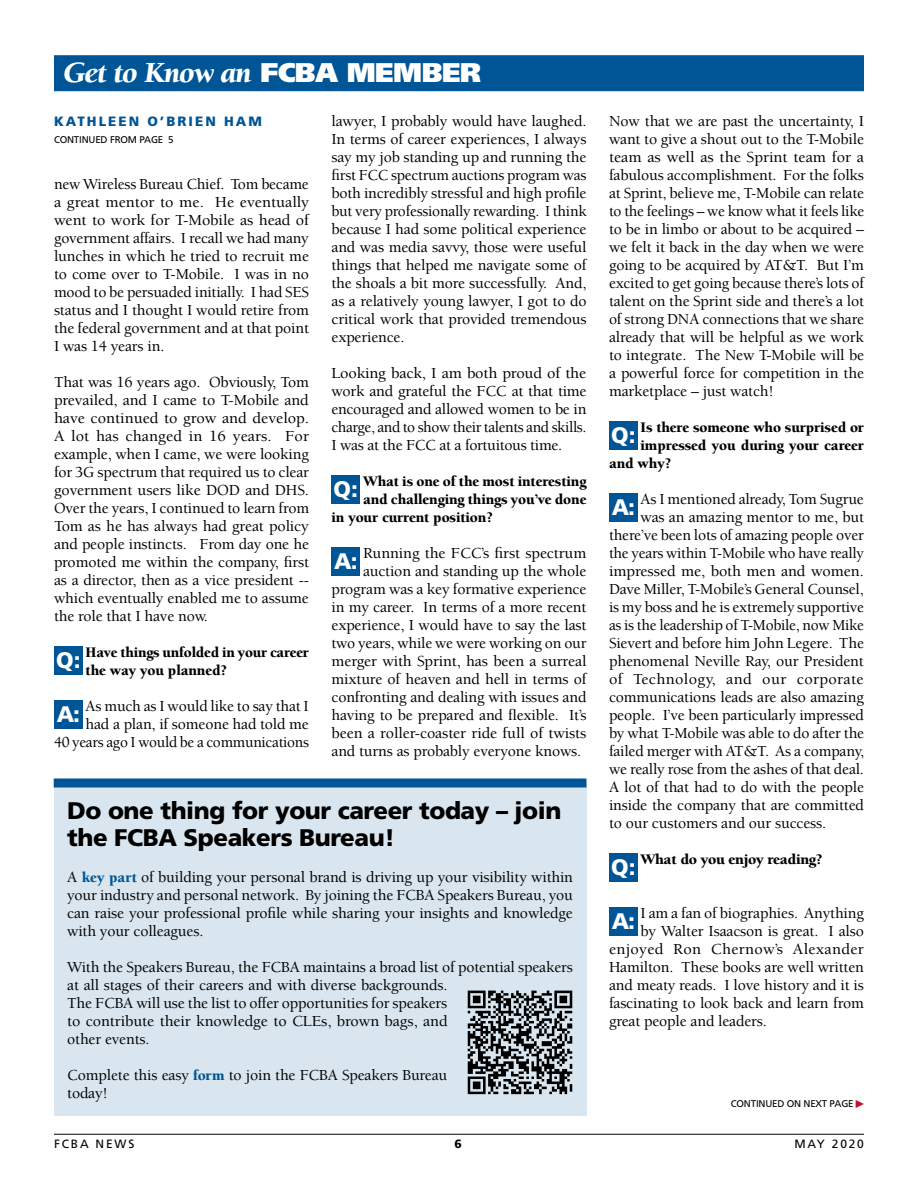
<style>
.page{position:relative;width:918px;height:1188px;background:#fff}
.page>*{position:absolute;margin:0;border:0;box-sizing:border-box;transform-origin:0 0}
.Section_Head{font:italic 900 30px "Berkeley";letter-spacing:-.015em;color:#fff}
.Highlight_Box_Head{font:900 24px/27px "Frutiger";letter-spacing:-.015em;color:#000}
.t1{font:900 22.5px "Frutiger";color:#fff}
.t2{font:500 15.75px/18px "Berkeley";letter-spacing:-.01em;color:#000;text-align:justify}
.t3{font:500 15.75px "Berkeley";letter-spacing:.02em;color:#000}
.t4{font:500 15.75px "Berkeley";letter-spacing:.015em;color:#000}
.t5{font:900 15px/18px "Berkeley";letter-spacing:-.01em;color:#000}
.Continued_From_Head{font:900 13.5px "Frutiger";letter-spacing:.15em;color:#005596}
.t6{font:12px "Frutiger";letter-spacing:.15em;color:#000}
.t7{font:900 12px "Frutiger";color:#000}
.Continued_On{font:9.75px "Frutiger";letter-spacing:-.02em;color:#000}
.Continued_From{font:9.75px "Frutiger";letter-spacing:-.02em;color:#000}
.s1{font-family:"Frutiger";font-style:normal;font-size:27px}
.s2{font-weight:900;font-size:15px;color:#005596}
</style>
<div class="page">
<hr style="left:54px;top:1134px;width:810px;height:1px;background:#000">
<div style="left:54px;top:55px;width:810px;height:36px;background:#005596"></div>
<div style="left:54px;top:646px;width:29px;height:29px;background:#005596"></div>
<div style="left:54px;top:700px;width:29px;height:29px;background:#005596"></div>
<div style="left:332px;top:475px;width:28px;height:29px;background:#005596"></div>
<div style="left:332px;top:547px;width:28px;height:29px;background:#005596"></div>
<div style="left:609px;top:421px;width:29px;height:29px;background:#005596"></div>
<div style="left:609px;top:493px;width:29px;height:29px;background:#005596"></div>
<div style="left:609px;top:853px;width:29px;height:29px;background:#005596"></div>
<div style="left:609px;top:907px;width:29px;height:29px;background:#005596"></div>
<div style="left:54px;top:782px;width:532px;height:334px;background:#d9e6ef"></div>
<div style="left:54px;top:778px;width:533px;height:10px;background:#005596"></div>
<img style="left:467px;top:990px;width:106px;height:105px">
<p class="Section_Head" style="left:63px;top:57px;width:420px">Get to Know an <span class="s1">FCBA MEMBER</span></p>
<p class="Continued_From_Head" style="left:54px;top:114px;width:209px">KATHLEEN O’BRIEN HAM</p>
<p class="Continued_From" style="left:54px;top:134px;width:121px">CONTINUED FROM PAGE 5</p>
<p class="t2" style="left:54px;top:175px;width:257px">new Wireless Bureau Chief. Tom became a great mentor to me. He eventually went to work for T-Mobile as head of government affairs. I recall we had many lunches in which he tried to recruit me to come over to T-Mobile. I was in no mood to be persuaded initially. I had SES status and I thought I would retire from the federal government and at that point I was 14 years in.</p>
<p class="t2" style="left:54px;top:373px;width:257px">That was 16 years ago. Obviously, Tom prevailed, and I came to T-Mobile and have continued to grow and develop.<br>A lot has changed in 16 years. For example, when I came, we were looking for 3G spectrum that required us to clear government users like DOD and DHS.<br>Over the years, I continued to learn from Tom as he has always had great policy and people instincts. From day one he promoted me within the company, first as a director, then as a vice president -- which eventually enabled me to assume the role that I have now.</p>
<p class="t1" style="left:56px;top:646px;width:26px">Q:</p>
<p class="t5" style="left:86px;top:644px;width:225px">Have things unfolded in your career the way you planned?</p>
<p class="t1" style="left:57px;top:700px;width:25px">A:</p>
<p class="t2" style="left:54px;top:697px;width:257px;text-align:right">As much as I would like to say that I<br>had a plan, if someone had told me<br>40 years ago I would be a communications</p>
<p class="t2" style="left:332px;top:112px;width:257px">lawyer, I probably would have laughed.<br>In terms of career experiences, I always say my job standing up and running the first FCC spectrum auctions program was both incredibly stressful and high profile but very professionally rewarding. I think because I had some political experience and was media savvy, those were useful things that helped me navigate some of the shoals a bit more successfully. And, as a relatively young lawyer, I got to do critical work that provided tremendous experience.</p>
<p class="t2" style="left:332px;top:364px;width:257px">Looking back, I am both proud of the work and grateful the FCC at that time encouraged and allowed women to be in charge, and to show their talents and skills.<br>I was at the FCC at a fortuitous time.</p>
<p class="t1" style="left:334px;top:475px;width:26px">Q:</p>
<p class="t5" style="left:363px;top:473px;width:225px">What is one of the most interesting</p>
<p class="t5" style="left:363px;top:491px;width:225px">and challenging things you’ve done</p>
<p class="t5" style="left:332px;top:509px;width:163px">in your current position?</p>
<p class="t1" style="left:334px;top:547px;width:25px">A:</p>
<p class="t2" style="left:363px;top:544px;width:225px">Running the FCC’s first spectrum</p>
<p class="t2" style="left:363px;top:562px;width:225px">auction and standing up the whole</p>
<p class="t2" style="left:332px;top:580px;width:256px">program was a key formative experience</p>
<p class="t2" style="left:332px;top:598px;width:256px">in my career. In terms of a more recent</p>
<p class="t2" style="left:332px;top:616px;width:257px">experience, I would have to say the last</p>
<p class="t2" style="left:332px;top:634px;width:257px">two years, while we were working on our</p>
<p class="t2" style="left:332px;top:652px;width:256px">merger with Sprint, has been a surreal</p>
<p class="t2" style="left:332px;top:670px;width:257px">mixture of heaven and hell in terms of</p>
<p class="t2" style="left:332px;top:688px;width:257px">confronting and dealing with issues and</p>
<p class="t2" style="left:332px;top:706px;width:257px">having to be prepared and flexible. It’s</p>
<p class="t2" style="left:332px;top:724px;width:256px">been a roller-coaster ride full of twists</p>
<p class="t2" style="left:332px;top:742px;width:251px">and turns as probably everyone knows.</p>
<p class="Highlight_Box_Head" style="left:67px;top:797px;width:496px">Do one thing for your career today – join the FCBA Speakers Bureau!</p>
<p class="t2" style="left:67px;top:868px;width:507px">A <span class="s2">key part</span> of building your personal brand is driving up your visibility within your industry and personal network. By joining the FCBA Speakers Bureau, you can raise your professional profile while sharing your insights and knowledge with your colleagues.</p>
<p class="t2" style="left:67px;top:958px;width:507px;text-align:left">With the Speakers Bureau, the FCBA maintains a broad list of potential speakers at all stages of their careers and with diverse backgrounds.<br>The FCBA will use the list to offer opportunities for speakers<br>to contribute their knowledge to CLEs, brown bags, and<br>other events.</p>
<p class="t2" style="left:67px;top:1066px;width:382px">Complete this easy <span class="s2">form</span> to join the FCBA Speakers Bureau today!</p>
<p class="t2" style="left:609px;top:112px;width:257px">Now that we are past the uncertainty, I want to give a shout out to the T-Mobile team as well as the Sprint team for a fabulous accomplishment. For the folks at Sprint, believe me, T-Mobile can relate to the feelings – we know what it feels like to be in limbo or about to be acquired – we felt it back in the day when we were going to be acquired by AT&amp;T. But I’m excited to get going because there’s lots of talent on the Sprint side and there’s a lot of strong DNA connections that we share already that will be helpful as we work to integrate. The New T-Mobile will be a powerful force for competition in the marketplace – just watch!</p>
<p class="t1" style="left:611px;top:421px;width:26px">Q:</p>
<p class="t5" style="left:641px;top:419px;width:225px">Is there someone who surprised or</p>
<p class="t5" style="left:641px;top:437px;width:225px">impressed you during your career</p>
<p class="t5" style="left:609px;top:455px;width:64px">and why?</p>
<p class="t1" style="left:612px;top:493px;width:25px">A:</p>
<p class="t2" style="left:641px;top:490px;width:225px">As I mentioned already, Tom Sugrue</p>
<p class="t2" style="left:641px;top:508px;width:225px">was an amazing mentor to me, but</p>
<p class="t2" style="left:609px;top:526px;width:256px">there’ve been lots of amazing people over</p>
<p class="t2" style="left:609px;top:544px;width:257px">the years within T-Mobile who have really</p>
<p class="t2" style="left:609px;top:562px;width:256px">impressed me, both men and women.</p>
<p class="t2" style="left:609px;top:580px;width:256px">Dave Miller, T-Mobile’s General Counsel,</p>
<p class="t2" style="left:609px;top:598px;width:257px">is my boss and he is extremely supportive</p>
<p class="t2" style="left:609px;top:616px;width:257px">as is the leadership of T-Mobile, now Mike</p>
<p class="t2" style="left:609px;top:634px;width:257px">Sievert and before him John Legere. The</p>
<p class="t2" style="left:609px;top:652px;width:256px">phenomenal Neville Ray, our President</p>
<p class="t3" style="left:609px;top:671px;width:256px">of Technology, and our corporate</p>
<p class="t2" style="left:609px;top:688px;width:256px">communications leads are also amazing</p>
<p class="t2" style="left:609px;top:706px;width:257px">people. I’ve been particularly impressed</p>
<p class="t2" style="left:609px;top:724px;width:257px">by what T-Mobile was able to do after the</p>
<p class="t2" style="left:609px;top:742px;width:257px">failed merger with AT&amp;T. As a company,</p>
<p class="t2" style="left:609px;top:760px;width:257px">we really rose from the ashes of that deal.</p>
<p class="t2" style="left:609px;top:778px;width:257px">A lot of that had to do with the people</p>
<p class="t2" style="left:609px;top:796px;width:257px">inside the company that are committed</p>
<p class="t2" style="left:609px;top:814px;width:219px">to our customers and our success.</p>
<p class="t1" style="left:611px;top:853px;width:26px">Q:</p>
<p class="t5" style="left:641px;top:851px;width:183px">What do you enjoy reading?</p>
<p class="t1" style="left:612px;top:907px;width:25px">A:</p>
<p class="t2" style="left:641px;top:904px;width:225px">I am a fan of biographies. Anything</p>
<p class="t2" style="left:641px;top:922px;width:225px">by Walter Isaacson is great. I also</p>
<p class="t4" style="left:609px;top:941px;width:256px">enjoyed Ron Chernow’s Alexander</p>
<p class="t2" style="left:609px;top:958px;width:257px">Hamilton. These books are well written</p>
<p class="t2" style="left:609px;top:976px;width:256px">and meaty reads. I love history and it is</p>
<p class="t2" style="left:609px;top:994px;width:256px">fascinating to look back and learn from</p>
<p class="t2" style="left:609px;top:1012px;width:160px">great people and leaders.</p>
<p class="Continued_On" style="left:731px;top:1098px;width:124px">CONTINUED ON NEXT PAGE</p>
<p class="t6" style="left:54px;top:1137px;width:82px">FCBA NEWS</p>
<p class="t7" style="left:454px;top:1137px;width:9px">6</p>
<p class="t6" style="left:794px;top:1137px;width:71px">MAY 2020</p>
</div>
